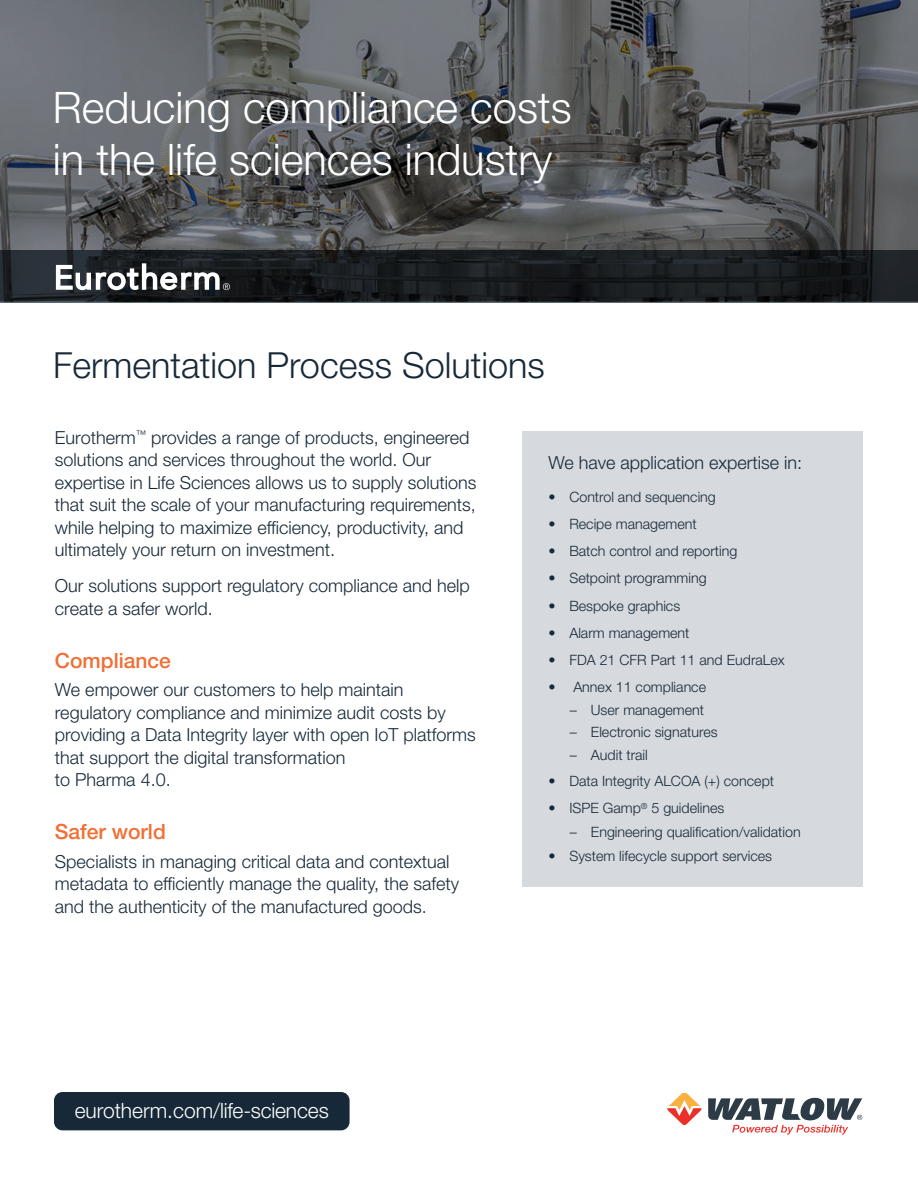
<style>
.page{position:relative;width:918px;height:1188px;background:#fff}
.page>*{position:absolute;margin:0;border:0;box-sizing:border-box;transform-origin:0 0}
.t1{font:300 43.5px/52.2px "Helvetica Neue LT Std";color:#fff}
.t2{font:300 36px "Helvetica Neue LT Std";color:#172938}
.t3{font:300 21px "Helvetica Neue LT Std";color:#fff}
.Orange_Subheads_12_15__4{font:500 21px "Helvetica Neue LT Std";color:#f26e34}
.Intro_12_15__9{font:300 18px/22.5px "Helvetica Neue LT Std";color:#172938}
.Intro_12_15{font:300 18px "Helvetica Neue LT Std";color:#172938}
.t4{font:300 14.25px "Helvetica Neue LT Std";color:#172938}
</style>
<div class="page">
<svg style="left:0;top:0;width:918px;height:250px;background:#5b5d60"></svg>
<div style="left:523px;top:431px;width:340px;height:456px;background:#d6d9dd"></div>
<svg style="left:667px;top:1093px;width:35px;height:32px"></svg>
<svg style="left:708px;top:1098px;width:154px;height:37px"></svg>
<div style="left:54px;top:1092px;width:296px;height:38px;background:#172938;border-radius:9px"></div>
<svg style="left:0;top:250px;width:918px;height:53px;background:#1b1f22"></svg>
<svg style="left:56px;top:263px;width:174px;height:27px"></svg>
<p class="t1" style="left:53px;top:80px;width:520px">Reducing compliance costs in the life sciences industry</p>
<p class="t2" style="left:53px;top:343px;width:493px">Fermentation Process Solutions</p>
<p class="Intro_12_15__9" style="left:55px;top:426px;width:423px">Eurotherm<sup>™</sup> provides a range of products, engineered solutions and services throughout the world. Our expertise in Life Sciences allows us to supply solutions that suit the scale of your manufacturing requirements, while helping to maximize efficiency, productivity, and ultimately your return on investment.</p>
<p class="Intro_12_15__9" style="left:55px;top:574px;width:416px">Our solutions support regulatory compliance and help create a safer world.</p>
<p class="Orange_Subheads_12_15__4" style="left:55px;top:648px;width:117px">Compliance</p>
<p class="Intro_12_15__9" style="left:55px;top:678px;width:422px">We empower our customers to help maintain regulatory compliance and minimize audit costs by providing a Data Integrity layer with open IoT platforms that support the digital transformation<br>to Pharma 4.0.</p>
<p class="Orange_Subheads_12_15__4" style="left:55px;top:819px;width:112px">Safer world</p>
<p class="Intro_12_15__9" style="left:55px;top:850px;width:406px">Specialists in managing critical data and contextual metadata to efficiently manage the quality, the safety and the authenticity of the manufactured goods.</p>
<p class="Intro_12_15" style="left:548px;top:452px;width:255px">We have application expertise in:</p>
<p class="t4" style="left:548px;top:488px;width:169px">• Control and sequencing</p>
<p class="t4" style="left:548px;top:515px;width:150px">• Recipe management</p>
<p class="t4" style="left:548px;top:542px;width:190px">• Batch control and reporting</p>
<p class="t4" style="left:548px;top:570px;width:160px">• Setpoint programming</p>
<p class="t4" style="left:548px;top:597px;width:133px">• Bespoke graphics</p>
<p class="t4" style="left:548px;top:624px;width:143px">• Alarm management</p>
<p class="t4" style="left:548px;top:651px;width:238px">• FDA 21 CFR Part 11 and EudraLex</p>
<p class="t4" style="left:548px;top:679px;width:159px">• Annex 11 compliance</p>
<p class="t4" style="left:570px;top:701px;width:136px">– User management</p>
<p class="t4" style="left:570px;top:724px;width:149px">– Electronic signatures</p>
<p class="t4" style="left:570px;top:746px;width:79px">– Audit trail</p>
<p class="t4" style="left:548px;top:772px;width:227px">• Data Integrity ALCOA (+) concept</p>
<p class="t4" style="left:548px;top:800px;width:177px">• ISPE Gamp<sup>®</sup> 5 guidelines</p>
<p class="t4" style="left:570px;top:823px;width:232px">– Engineering qualification/validation</p>
<p class="t4" style="left:548px;top:848px;width:225px">• System lifecycle support services</p>
<p class="t3" style="left:75px;top:1098px;width:256px">eurotherm.com/life-sciences</p>
</div>
